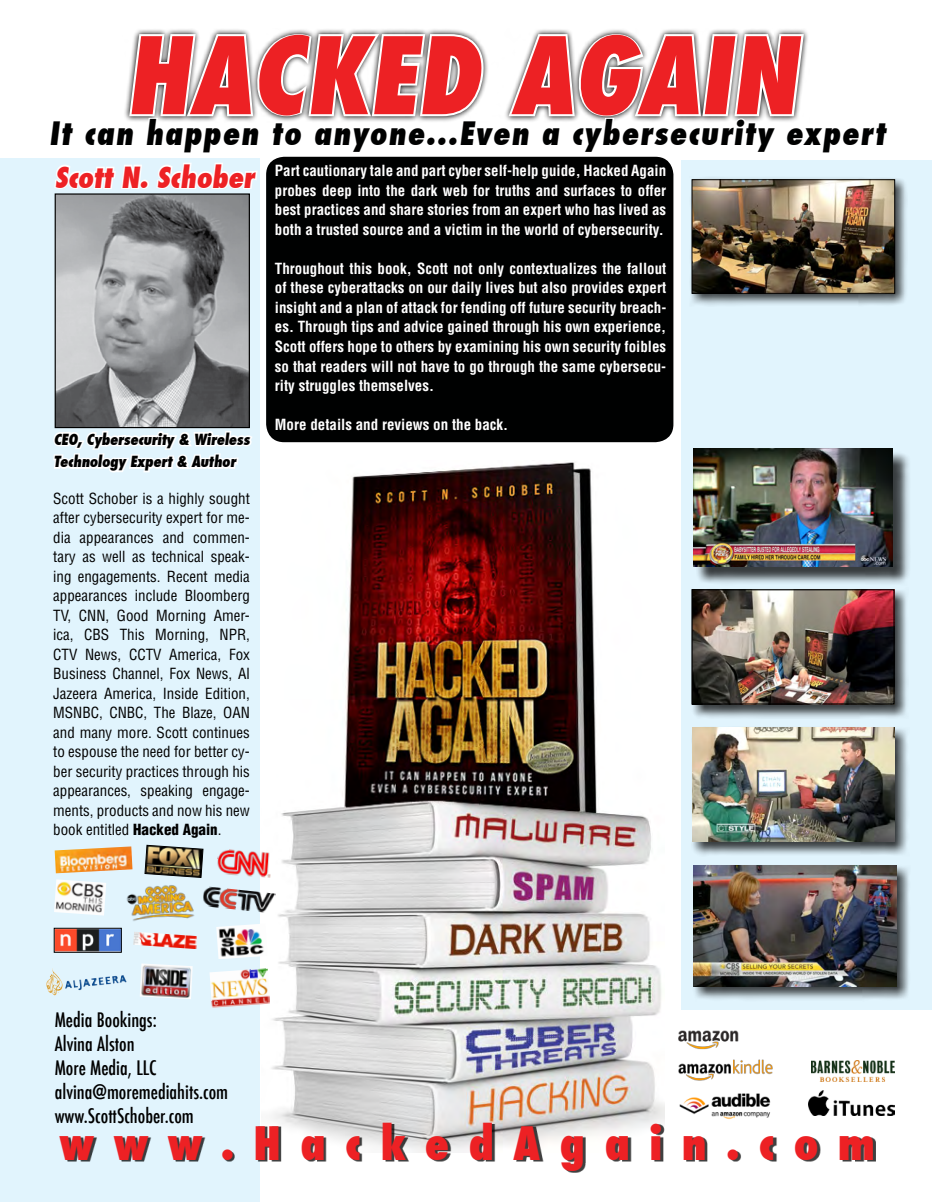
<style>
.page{position:relative;width:932px;height:1202px;background:#fff}
.page>*{position:absolute;margin:0;border:0;box-sizing:border-box;transform-origin:0 0}
.t1{font:800 condensed 103.5px "Futura";color:#ed2124}
.t2{font:800 condensed 45px "Futura";letter-spacing:.43em;color:#ed2124}
.t3{font:800 condensed 31.5px "Futura";color:#000101}
.t4{font:800 condensed 28.5px "Futura";color:#ed2124}
.t5{font:500 condensed 19.5px/24px "Futura";color:#000}
.t6{font:700 condensed 15px/19.5px "Helvetica";color:#fff;text-align:justify}
.t7{font:condensed 15px/19.5px "Helvetica";color:#000;text-align:justify}
.t8{font:800 condensed 15px/22.5px "Futura";color:#000}
.s1{font-weight:900}
</style>
<div class="page">
<img style="left:262px;top:462px;width:402px;height:662px">
<div style="left:266px;top:157px;width:407px;height:285px;background:#000101;border-radius:18px"></div>
<div style="left:681px;top:160px;width:251px;height:849px;background:#e1f4fd"></div>
<div style="left:0;top:158px;width:260px;height:1043px;background:#e1f4fd"></div>
<img style="left:57px;top:219px;width:191px;height:110px">
<svg style="left:53px;top:329px;width:199px;height:144px"></svg>
<svg style="left:54px;top:29px;width:754px;height:190px"></svg>
<div style="left:692px;top:864px;width:218px;height:137px;background:#000;opacity:.75"></div>
<img style="left:693px;top:865px;width:203px;height:121px">
<div style="left:691px;top:726px;width:218px;height:130px;background:#000;opacity:.75"></div>
<img style="left:692px;top:727px;width:202px;height:115px">
<div style="left:688px;top:176px;width:219px;height:131px;background:#000;opacity:.75"></div>
<img style="left:693px;top:181px;width:200px;height:111px">
<div style="left:691px;top:179px;width:204px;height:115px;border:1px solid #000"></div>
<div style="left:690px;top:587px;width:219px;height:132px;background:#000;opacity:.75"></div>
<img style="left:693px;top:591px;width:199px;height:111px">
<div style="left:691px;top:589px;width:203px;height:115px;border:1px solid #000"></div>
<div style="left:62px;top:1124px;width:813px;height:49px;background:#000;opacity:.75"></div>
<div style="left:696px;top:451px;width:214px;height:134px;background:#000;opacity:.75"></div>
<img style="left:693px;top:448px;width:199px;height:119px">
<svg style="left:145px;top:845px;width:58px;height:33px;background:#7d7156"></svg>
<img style="left:55px;top:846px;width:77px;height:27px">
<img style="left:133px;top:932px;width:64px;height:17px">
<img style="left:216px;top:923px;width:52px;height:36px">
<img style="left:56px;top:930px;width:64px;height:20px">
<div style="left:54px;top:928px;width:68px;height:24px;border:1px solid #000"></div>
<img style="left:54px;top:879px;width:52px;height:36px">
<img style="left:126px;top:885px;width:69px;height:36px">
<img style="left:203px;top:886px;width:73px;height:27px">
<img style="left:209px;top:968px;width:61px;height:39px">
<img style="left:217px;top:849px;width:55px;height:28px">
<img style="left:140px;top:963px;width:53px;height:36px">
<img style="left:52px;top:968px;width:10px;height:27px">
<img style="left:679px;top:1060px;width:93px;height:20px">
<img style="left:679px;top:1031px;width:59px;height:19px">
<img style="left:679px;top:1093px;width:92px;height:26px">
<img style="left:811px;top:1061px;width:83px;height:20px">
<img style="left:809px;top:1090px;width:85px;height:25px">
<h1 class="t1" style="left:126px;top:5px;width:690px">HACKED AGAIN</h1>
<h3 class="t3" style="left:49px;top:112px;width:843px">It can happen to anyone...Even a cybersecurity expert</h3>
<p class="t6" style="left:275px;top:161px;width:393px">Part cautionary tale and part cyber self-help guide, Hacked Again probes deep into the dark web for truths and surfaces to offer best practices and share stories from an expert who has lived as both a trusted source and a victim in the world of cybersecurity.</p>
<p class="t6" style="left:275px;top:259px;width:393px">Throughout this book, Scott not only contextualizes the fallout of these cyberattacks on our daily lives but also provides expert insight and a plan of attack for fending off future security breach&shy;es. Through tips and advice gained through his own experience, Scott offers hope to others by examining his own security foibles so that readers will not have to go through the same cybersecu&shy;rity struggles themselves.</p>
<p class="t6" style="left:275px;top:415px;width:235px">More details and reviews on the back.</p>
<h3 class="t4" style="left:55px;top:158px;width:206px">Scott N. Schober</h3>
<p class="t8" style="left:54px;top:428px;width:200px">CEO, Cybersecurity &amp; Wireless<br>Technology Expert &amp; Author</p>
<p class="t7" style="left:53px;top:488px;width:198px">Scott Schober is a highly sought after cybersecurity expert for me&shy;dia appearances and commen&shy;tary as well as technical speak&shy;ing engagements. Recent media appearances include Bloomberg TV, CNN, Good Morning Amer&shy;ica, CBS This Morning, NPR, CTV News, CCTV America, Fox Business Channel, Fox News, Al Jazeera America, Inside Edition, MSNBC, CNBC, The Blaze, OAN and many more. Scott continues to espouse the need for better cy&shy;ber security practices through his appearances, speaking engage&shy;ments, products and now his new book entitled <span class="s1">Hacked Again</span>.</p>
<h3 class="t5" style="left:55px;top:1008px;width:175px">Media Bookings:<br>Alvina Alston<br>More Media, LLC alvina@moremediahits.com www.ScottSchober.com</h3>
<h2 class="t2" style="left:60px;top:1112px;width:817px">www.HackedAgain.com</h2>
</div>
